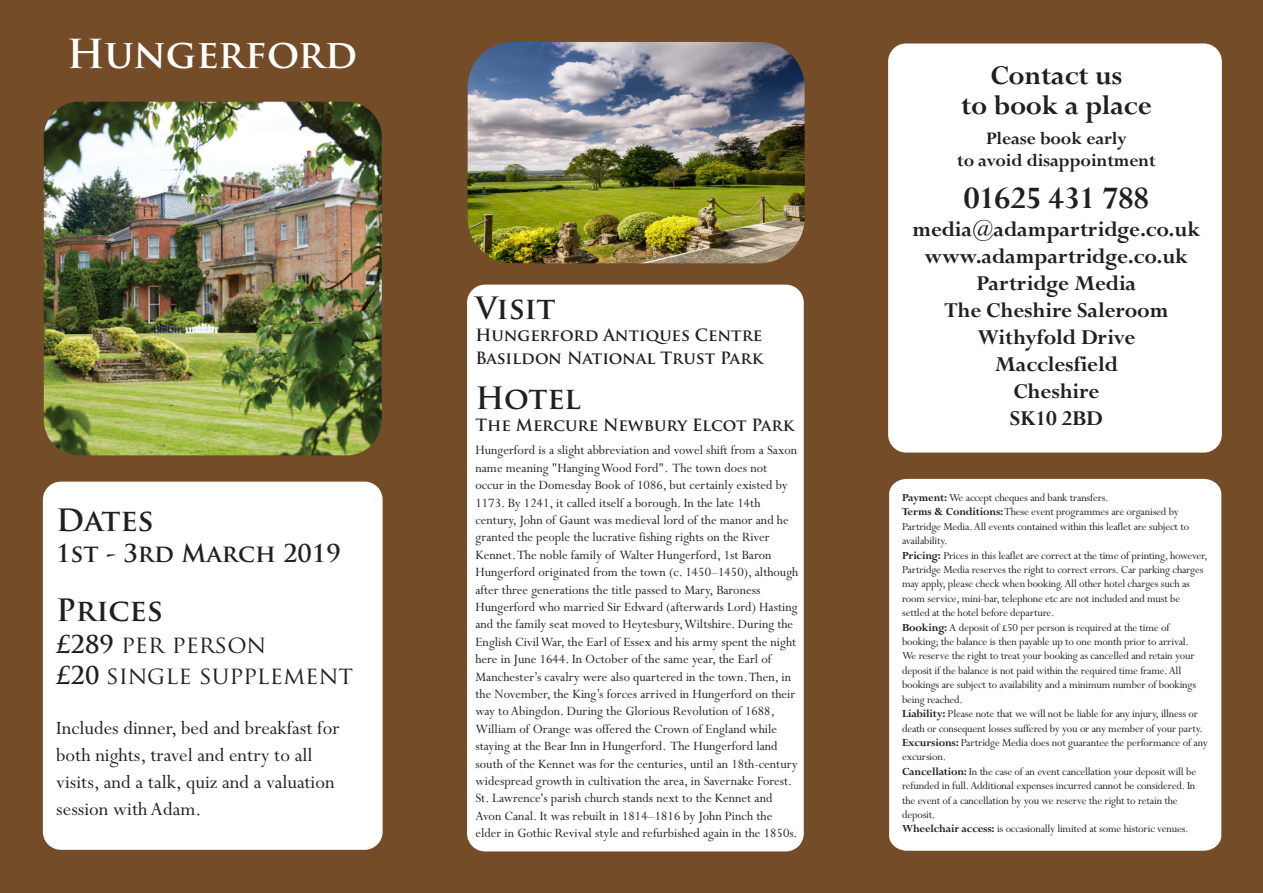
<style>
.page{position:relative;width:1263px;height:893px;background:#744c27}
.page>*{position:absolute;margin:0;border:0;box-sizing:border-box;transform-origin:0 0}
.t1{font:700 39px "Trajan Pro";color:#fff}
.t2{font:700 34.5px "Perpetua";letter-spacing:-.01em;color:#231f20}
.t3{font:700 30px/30px "Perpetua";letter-spacing:-.01em;color:#231f20;text-align:center}
.t4{font:700 30px "Trajan Pro";color:#231f20}
.t5{font:24px/31.5px "Trajan Pro";color:#231f20}
.t6{font:700 24px "Trajan Pro";color:#231f20}
.t7{font:700 23.4px/27px "Perpetua";letter-spacing:-.01em;color:#231f20;text-align:center}
.t8{font:21px/27px "Perpetua";color:#231f20}
.t9{font:700 19.5px/22.5px "Perpetua";letter-spacing:-.01em;color:#231f20;text-align:center}
.t10{font:700 16.5px/22.5px "Trajan Pro";color:#231f20}
.t11{font:14.25px/17.4px "Perpetua";color:#231f20}
.t12{font:12px/14.4px "Perpetua";letter-spacing:-.015em;color:#231f20}
.s1{font-weight:700}
.s2{font-family:"Perpetua Bold Os F"}
</style>
<div class="page">
<div style="left:888px;top:43px;width:334px;height:410px;background:#fff;border-radius:18px"></div>
<div style="left:43px;top:482px;width:340px;height:368px;background:#fff;border-radius:18px"></div>
<div style="left:467px;top:285px;width:337px;height:566px;background:#fff;border-radius:18px"></div>
<div style="left:889px;top:479px;width:332px;height:372px;background:#fff"></div>
<img style="left:44px;top:102px;width:338px;height:353px">
<img style="left:468px;top:42px;width:336px;height:221px">
<h1 class="t1" style="left:67px;top:30px;width:292px">Hungerford</h1>
<h3 class="t4" style="left:56px;top:501px;width:99px">Dates</h3>
<h3 class="t6" style="left:56px;top:539px;width:286px">1st - 3rd March 2019</h3>
<h3 class="t4" style="left:56px;top:592px;width:108px">Prices</h3>
<h3 class="t5" style="left:56px;top:628px;width:298px"><span class="s1">£289</span> PER PERSON<br><span class="s1">£20</span> SINGLE SUPPLEMENT</h3>
<h3 class="t8" style="left:56px;top:716px;width:285px">Includes dinner, bed and breakfast for both nights, travel and entry to all visits, and a talk, quiz and a valuation session with Adam.</h3>
<h3 class="t4" style="left:475px;top:289px;width:82px">Visit</h3>
<h3 class="t10" style="left:475px;top:324px;width:289px">Hungerford Antiques Centre<br>Basildon National Trust Park</h3>
<h3 class="t4" style="left:475px;top:379px;width:107px">Hotel</h3>
<h3 class="t10" style="left:475px;top:414px;width:320px">The Mercure Newbury Elcot Park</h3>
<p class="t11" style="left:475px;top:442px;width:324px">Hungerford is a slight abbreviation and vowel shift from a Saxon name meaning "Hanging Wood Ford". The town does not occur in the Domesday Book of 1086, but certainly existed by 1173. By 1241, it called itself a borough. In the late 14th century, John of Gaunt was medieval lord of the manor and he granted the people the lucrative fishing rights on the River Kennet. The noble family of Walter Hungerford, 1st Baron Hungerford originated from the town (c. 1450–1450), although after three generations the title passed to Mary, Baroness Hungerford who married Sir Edward (afterwards Lord) Hasting and the family seat moved to Heytesbury, Wiltshire. During the English Civil War, the Earl of Essex and his army spent the night here in June 1644. In October of the same year, the Earl of Manchester’s cavalry were also quartered in the town. Then, in the November, the King’s forces arrived in Hungerford on their way to Abingdon. During the Glorious Revolution of 1688, William of Orange was offered the Crown of England while staying at the Bear Inn in Hungerford. The Hungerford land south of the Kennet was for the centuries, until an 18th-century widespread growth in cultivation the area, in Savernake Forest.<br>St. Lawrence's parish church stands next to the Kennet and Avon Canal. It was rebuilt in 1814–1816 by John Pinch the elder in Gothic Revival style and refurbished again in the 1850s.</p>
<h3 class="t3" style="left:961px;top:61px;width:192px">Contact us<br>to book a place</h3>
<h3 class="t9" style="left:957px;top:128px;width:200px">Please book early<br>to avoid disappointment</h3>
<h2 class="t2" style="left:964px;top:179px;width:187px">01625 431 788</h2>
<h3 class="t7" style="left:912px;top:216px;width:290px">media@adampartridge.co.uk www.adampartridge.co.uk<br>Partridge Media<br>The Cheshire Saleroom<br>Withyfold Drive<br>Macclesfield<br>Cheshire<br>SK10 2BD</h3>
<p class="t12" style="left:902px;top:491px;width:307px"><span class="s1">Payment:</span> We accept cheques and bank transfers.<br><span class="s1">Terms &amp; Conditions:</span> These event programmes are organised by Partridge Media. All events contained within this leaflet are subject to availability.<br><span class="s1">Pricing:</span> Prices in this leaflet are correct at the time of printing, however, Partridge Media reserves the right to correct errors. Car parking charges may apply, please check when booking. All other hotel charges such as room service, mini-bar, telephone etc are not included and must be settled at the hotel before departure.<br><span class="s1">Booking:</span> A deposit of £50 per person is required at the time of booking; the balance is then payable up to one month prior to arrival.<br>We reserve the right to treat your booking as cancelled and retain your deposit if the balance is not paid within the required time frame. All bookings are subject to availability and a minimum number of bookings being reached.<br><span class="s1">Liability:</span> Please note that we will not be liable for any injury, illness or death or consequent losses suffered by you or any member of your party.<br><span class="s1">Excursions:</span> Partridge Media does not guarantee the performance of any excursion.<br><span class="s1">Cancellation:</span> In the case of an event cancellation your deposit will be refunded in full. Additional expenses incurred cannot be considered. In the event of a cancellation by you we reserve the right to retain the deposit.<br><span class="s2">Wheelchair access:</span> is occasionally limited at some historic venues.</p>
</div>
